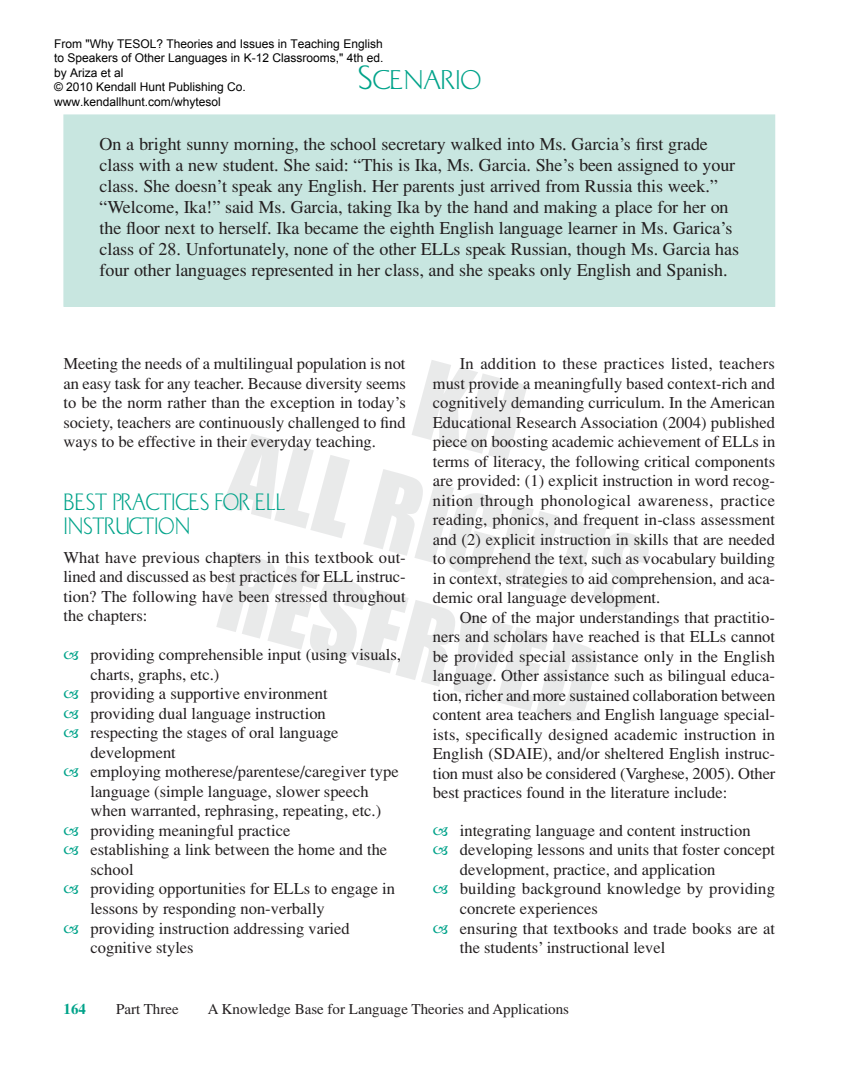
<style>
.page{position:relative;width:865px;height:1081px;background:#fff}
.page>*{position:absolute;margin:0;border:0;box-sizing:border-box;transform-origin:0 0}
.t1{font:24px "Campanula SC800";color:#00a38a}
.t2{font:21px/24px "Campanula";color:#00a38a;scale:.9 1}
.t3{font:18px/21px "Times";letter-spacing:-.005em;color:#231f20}
.t4{font:16.5px/19.5px "Times";color:#231f20;text-align:justify}
.t5{font:16.5px "Times";letter-spacing:.02em;color:#231f20}
.t6{font:15px "Times";color:#231f20}
.t7{font:700 15px "Times";color:#00a38a}
.t8{font:12px/14.4px "Arial";color:#000}
.s1{font-size:30px}
</style>
<div class="page">
<svg style="left:216px;top:360px;width:432px;height:361px"></svg>
<div style="left:64px;top:115px;width:710px;height:191px;background:#c8e6e0"></div>
<div style="left:63px;top:114px;width:711px;height:192px;border:1px solid #c8e6e0"></div>
<p class="t8" style="left:54px;top:37px;width:331px">From "Why TESOL? Theories and Issues in Teaching English to Speakers of Other Languages in K-12 Classrooms," 4th ed. by Ariza et al<br>© 2010 Kendall Hunt Publishing Co. www.kendallhunt.com/whytesol</p>
<p class="t1" style="left:357px;top:67px;width:125px"><span class="s1">S</span>CENARIO</p>
<p class="t3" style="left:99px;top:134px;width:641px">On a bright sunny morning, the school secretary walked into Ms. Garcia’s first grade class with a new student. She said: “This is Ika, Ms. Garcia. She’s been assigned to your class. She doesn’t speak any English. Her parents just arrived from Russia this week.” “Welcome, Ika!” said Ms. Garcia, taking Ika by the hand and making a place for her on the floor next to herself. Ika became the eighth English language learner in Ms. Garica’s class of 28. Unfortunately, none of the other ELLs speak Russian, though Ms. Garcia has four other languages represented in her class, and she speaks only English and Spanish.</p>
<p class="t4" style="left:63px;top:353px;width:344px">Meeting the needs of a multilingual population is not an easy task for any teacher. Because diversity seems to be the norm rather than the exception in today’s society, teachers are continuously challenged to find ways to be effective in their everyday teaching.</p>
<p class="t2" style="left:63px;top:492px;width:248px">BEST PRACTICES FOR ELL<br>INSTRUCTION</p>
<p class="t4" style="left:63px;top:547px;width:343px">What have previous chapters in this textbook out&shy;lined and discussed as best practices for ELL instruc&shy;tion? The following have been stressed throughout the chapters:</p>
<p class="t4" style="left:90px;top:644px;width:312px;text-align:left">providing comprehensible input (using visuals, charts, graphs, etc.)<br>providing a supportive environment<br>providing dual language instruction<br>respecting the stages of oral language development<br>employing motherese/parentese/caregiver type language (simple language, slower speech when warranted, rephrasing, repeating, etc.) providing meaningful practice<br>establishing a link between the home and the school<br>providing opportunities for ELLs to engage in lessons by responding non-verbally<br>providing instruction addressing varied cognitive styles</p>
<p class="t4" style="left:459px;top:353px;width:316px">In addition to these practices listed, teachers</p>
<p class="t4" style="left:432px;top:373px;width:344px">must provide a meaningfully based context-rich and</p>
<p class="t4" style="left:432px;top:392px;width:343px">cognitively demanding curriculum. In the American</p>
<p class="t4" style="left:432px;top:412px;width:344px">Educational Research Association (2004) published</p>
<p class="t4" style="left:432px;top:431px;width:344px">piece on boosting academic achievement of ELLs in</p>
<p class="t4" style="left:432px;top:451px;width:343px">terms of literacy, the following critical components</p>
<p class="t4" style="left:432px;top:470px;width:343px">are provided: (1) explicit instruction in word recog-</p>
<p class="t5" style="left:432px;top:491px;width:343px">nition through phonological awareness, practice</p>
<p class="t4" style="left:432px;top:510px;width:344px">reading, phonics, and frequent in-class assessment</p>
<p class="t4" style="left:432px;top:529px;width:343px">and (2) explicit instruction in skills that are needed</p>
<p class="t4" style="left:432px;top:549px;width:343px">to comprehend the text, such as vocabulary building</p>
<p class="t4" style="left:432px;top:568px;width:343px">in context, strategies to aid comprehension, and aca-</p>
<p class="t4" style="left:432px;top:588px;width:229px">demic oral language development.</p>
<p class="t4" style="left:459px;top:607px;width:317px">One of the major understandings that practitio-</p>
<p class="t4" style="left:432px;top:627px;width:343px">ners and scholars have reached is that ELLs cannot</p>
<p class="t4" style="left:432px;top:646px;width:343px">be provided special assistance only in the English</p>
<p class="t4" style="left:432px;top:666px;width:343px">language. Other assistance such as bilingual educa-</p>
<p class="t4" style="left:432px;top:685px;width:344px">tion, richer and more sustained collaboration between</p>
<p class="t4" style="left:432px;top:705px;width:343px">content area teachers and English language special-</p>
<p class="t4" style="left:432px;top:724px;width:344px">ists, specifically designed academic instruction in</p>
<p class="t4" style="left:432px;top:744px;width:343px">English (SDAIE), and/or sheltered English instruc-</p>
<p class="t4" style="left:432px;top:763px;width:344px">tion must also be considered (Varghese, 2005). Other</p>
<p class="t4" style="left:432px;top:783px;width:296px">best practices found in the literature include:</p>
<p class="t4" style="left:459px;top:820px;width:317px;text-align:left">integrating language and content instruction developing lessons and units that foster concept development, practice, and application building background knowledge by providing concrete experiences<br>ensuring that textbooks and trade books are at the students’ instructional level</p>
<p class="t7" style="left:63px;top:998px;width:24px">164</p>
<p class="t6" style="left:116px;top:999px;width:64px">Part Three</p>
<p class="t6" style="left:208px;top:999px;width:362px">A Knowledge Base for Language Theories and Applications</p>
</div>
